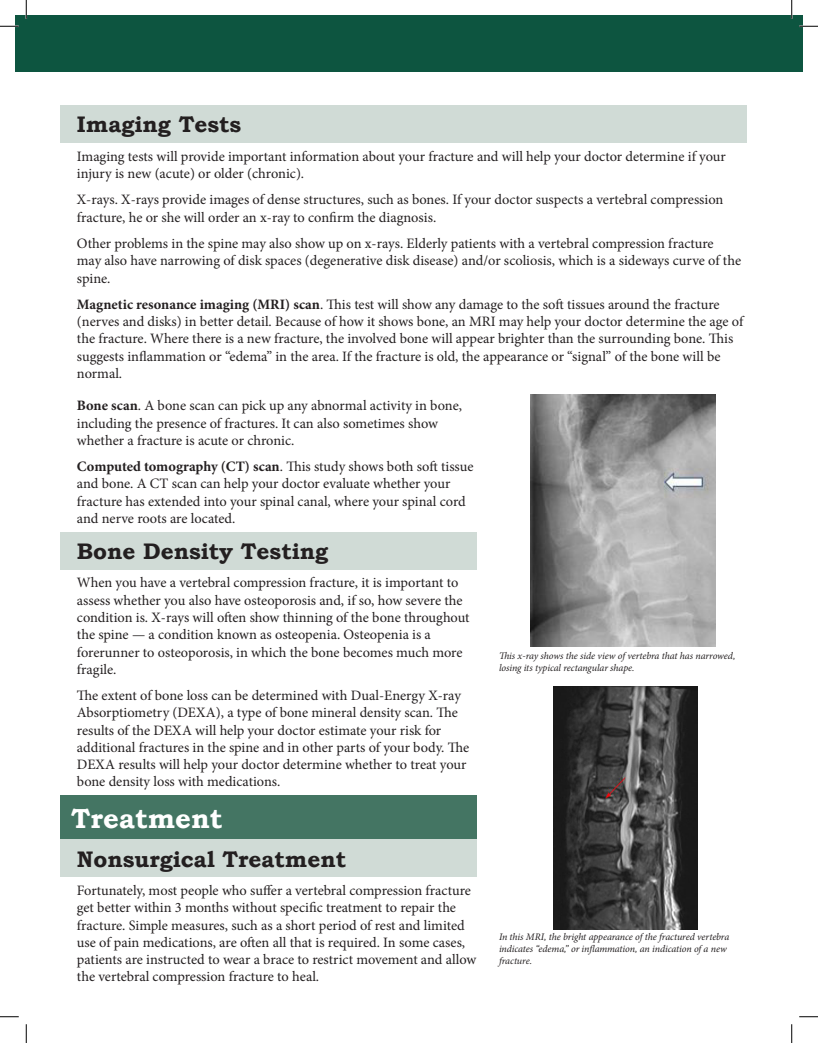
<style>
.page{position:relative;width:818px;height:1043px;background:#fff}
.page>*{position:absolute;margin:0;border:0;box-sizing:border-box;transform-origin:0 0}
.Header_1{font:700 27.5px "Bookman Old Style";color:#fff}
.Header_2{font:700 22.5px "Bookman Old Style";color:#231f20}
.Paragraph_2{font:14.38px/17.2px "Minion Pro";color:#231f20}
.Image_Caption{font:italic 10px/12px "Minion Pro";letter-spacing:-.01em;color:#231f20}
.s1{font-weight:700}
</style>
<div class="page">
<div style="left:15px;top:15px;width:787px;height:56px;background:#0d5540"></div>
<div style="left:60px;top:105px;width:686px;height:38px;background:#d0dbd6"></div>
<div style="left:60px;top:532px;width:416px;height:37px;background:#d0dbd6"></div>
<div style="left:60px;top:795px;width:416px;height:45px;background:#447563"></div>
<div style="left:60px;top:839px;width:416px;height:38px;background:#d0dbd6"></div>
<img style="left:530px;top:394px;width:185px;height:252px">
<img style="left:553px;top:686px;width:144px;height:243px">
<svg style="left:0;top:25px;width:19px;height:2px"></svg>
<svg style="left:799px;top:25px;width:19px;height:2px"></svg>
<svg style="left:0;top:1016px;width:19px;height:1px"></svg>
<svg style="left:799px;top:1016px;width:19px;height:1px"></svg>
<svg style="left:25px;top:0;width:2px;height:19px"></svg>
<svg style="left:25px;top:1024px;width:2px;height:18px"></svg>
<svg style="left:790px;top:0;width:2px;height:19px"></svg>
<svg style="left:791px;top:1024px;width:1px;height:18px"></svg>
<p class="Header_2" style="left:77px;top:108px;width:166px">Imaging Tests</p>
<p class="Paragraph_2" style="left:77px;top:148px;width:650px">Imaging tests will provide important information about your fracture and will help your doctor determine if your injury is new (acute) or older (chronic).</p>
<p class="Paragraph_2" style="left:77px;top:191px;width:648px">X-rays. X-rays provide images of dense structures, such as bones. If your doctor suspects a vertebral compression fracture, he or she will order an x-ray to confirm the diagnosis.</p>
<p class="Paragraph_2" style="left:77px;top:235px;width:665px">Other problems in the spine may also show up on x-rays. Elderly patients with a vertebral compression fracture may also have narrowing of disk spaces (degenerative disk disease) and/or scoliosis, which is a sideways curve of the spine.</p>
<p class="Paragraph_2" style="left:77px;top:295px;width:667px"><span class="s1">Magnetic resonance imaging (MRI) scan</span>. This test will show any damage to the soft tissues around the fracture (nerves and disks) in better detail. Because of how it shows bone, an MRI may help your doctor determine the age of the fracture. Where there is a new fracture, the involved bone will appear brighter than the surrounding bone. This suggests inflammation or “edema” in the area. If the fracture is old, the appearance or “signal” of the bone will be normal.</p>
<p class="Paragraph_2" style="left:77px;top:397px;width:386px"><span class="s1">Bone scan</span>. A bone scan can pick up any abnormal activity in bone, including the presence of fractures. It can also sometimes show whether a fracture is acute or chronic.</p>
<p class="Paragraph_2" style="left:77px;top:458px;width:398px"><span class="s1">Computed tomography (CT) scan</span>. This study shows both soft tissue and bone. A CT scan can help your doctor evaluate whether your fracture has extended into your spinal canal, where your spinal cord and nerve roots are located.</p>
<p class="Header_2" style="left:77px;top:535px;width:253px">Bone Density Testing</p>
<p class="Paragraph_2" style="left:77px;top:574px;width:394px">When you have a vertebral compression fracture, it is important to assess whether you also have osteoporosis and, if so, how severe the condition is. X-rays will often show thinning of the bone throughout the spine — a condition known as osteopenia. Osteopenia is a forerunner to osteoporosis, in which the bone becomes much more fragile.</p>
<p class="Paragraph_2" style="left:77px;top:687px;width:394px">The extent of bone loss can be determined with Dual-Energy X-ray Absorptiometry (DEXA), a type of bone mineral density scan. The results of the DEXA will help your doctor estimate your risk for additional fractures in the spine and in other parts of your body. The DEXA results will help your doctor determine whether to treat your bone density loss with medications.</p>
<p class="Header_1" style="left:71px;top:799px;width:153px">Treatment</p>
<p class="Header_2" style="left:77px;top:842px;width:271px">Nonsurgical Treatment</p>
<p class="Paragraph_2" style="left:77px;top:882px;width:401px">Fortunately, most people who suffer a vertebral compression fracture get better within 3 months without specific treatment to repair the fracture. Simple measures, such as a short period of rest and limited use of pain medications, are often all that is required. In some cases, patients are instructed to wear a brace to restrict movement and allow the vertebral compression fracture to heal.</p>
<p class="Image_Caption" style="left:499px;top:650px;width:238px">This x-ray shows the side view of vertebra that has narrowed, losing its typical rectangular shape.</p>
<p class="Image_Caption" style="left:499px;top:931px;width:232px">In this MRI, the bright appearance of the fractured vertebra indicates “edema,” or inflammation, an indication of a new fracture.</p>
</div>
